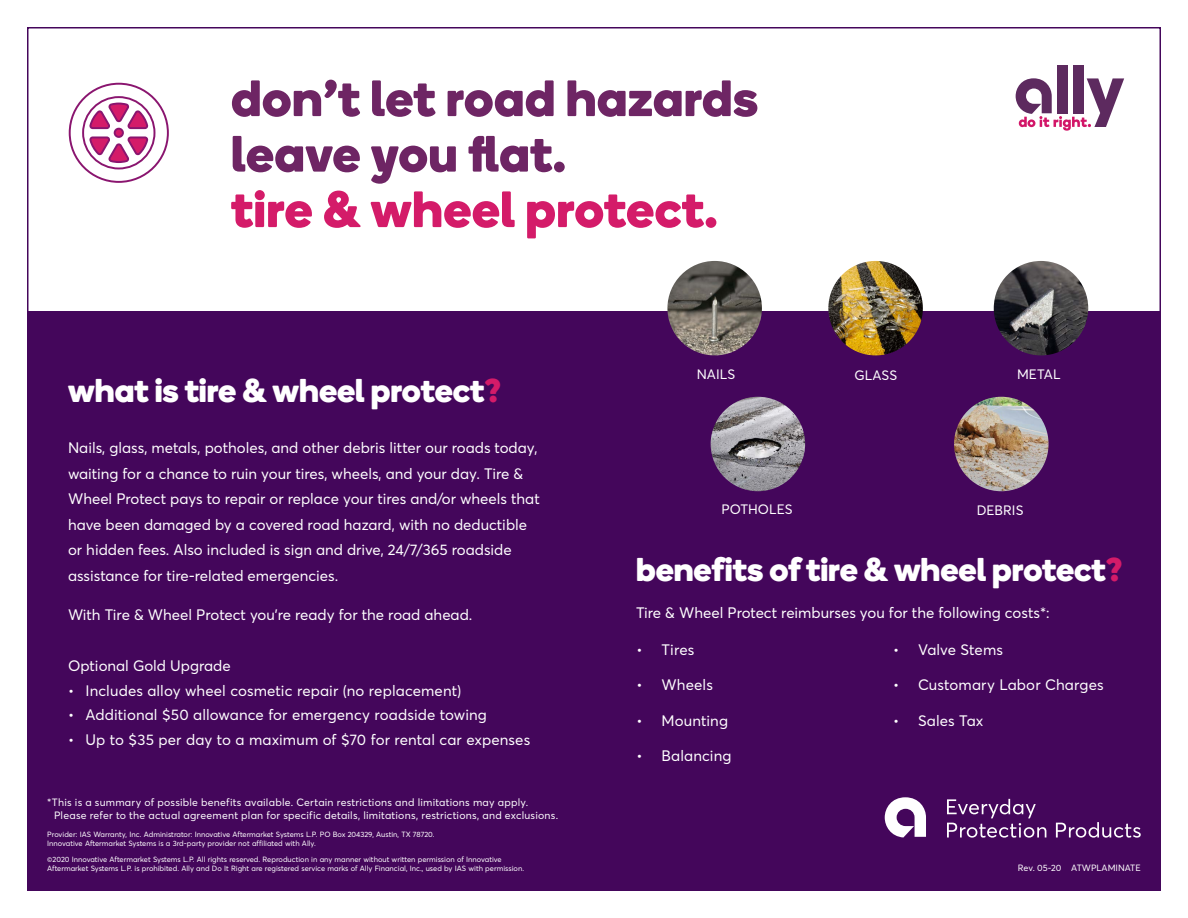
<style>
.page{position:relative;width:1188px;height:918px;background:#fff}
.page>*{position:absolute;margin:0;border:0;box-sizing:border-box;transform-origin:0 0}
.t1{font:700 51px/55.5px "Boing";letter-spacing:.01em;color:#6e2564}
.t2{font:700 33px "Boing";color:#fff}
.Body{font:15px/25.5px "Averta PE";color:#fff}
.Picture_Descriptions{font:13.5px "Averta PE";letter-spacing:.005em;color:#fff}
.p2{font:10.5px/12.6px "Averta PE";letter-spacing:.02em;color:#fff}
.part_number{font:9px "Averta PE";color:#fff}
.disclaimer{font:7.5px/9px "Averta PE";color:#fff}
.s1{color:#d41b69}
</style>
<div class="page">
<div style="left:1057px;top:65px;width:11px;height:49px;background:#5d2a5f"></div>
<div style="left:1073px;top:65px;width:11px;height:49px;background:#5d2a5f"></div>
<svg style="left:1016px;top:78px;width:108px;height:53px"></svg>
<div style="left:27px;top:311px;width:1134px;height:580px;background:#44065b"></div>
<svg style="left:68px;top:82px;width:101px;height:101px"></svg>
<svg style="left:947px;top:799px;width:99px;height:39px"></svg>
<svg style="left:1056px;top:822px;width:85px;height:16px"></svg>
<svg style="left:885px;top:797px;width:41px;height:41px"></svg>
<img style="left:667px;top:261px;width:95px;height:94px;border-radius:47px">
<img style="left:828px;top:261px;width:95px;height:94px;border-radius:47px">
<img style="left:994px;top:261px;width:94px;height:94px;border-radius:47px">
<img style="left:711px;top:397px;width:94px;height:94px;border-radius:47px">
<img style="left:954px;top:397px;width:95px;height:94px;border-radius:47px">
<h1 class="t1" style="left:231px;top:69px;width:529px">don’t let road hazards leave you flat.<br><span class="s1">tire &amp; wheel protect.</span></h1>
<h2 class="t2" style="left:68px;top:367px;width:435px">what is tire &amp; wheel protect<span class="s1">?</span></h2>
<p class="Body" style="left:68px;top:435px;width:473px">Nails, glass, metals, potholes, and other debris litter our roads today, waiting for a chance to ruin your tires, wheels, and your day. Tire &amp; Wheel Protect pays to repair or replace your tires and/or wheels that have been damaged by a covered road hazard, with no deductible</p>
<p class="Body" style="left:68px;top:537px;width:445px">or hidden fees. Also included is sign and drive, 24/7/365 roadside assistance for tire-related emergencies.</p>
<p class="Body" style="left:68px;top:601px;width:406px">With Tire &amp; Wheel Protect you’re ready for the road ahead.</p>
<p class="Body" style="left:68px;top:652px;width:164px">Optional Gold Upgrade</p>
<p class="Body" style="left:68px;top:677px;width:395px">• Includes alloy wheel cosmetic repair (no replacement)</p>
<p class="Body" style="left:68px;top:702px;width:420px">• Additional $50 allowance for emergency roadside towing</p>
<p class="Body" style="left:68px;top:727px;width:464px">• Up to $35 per day to a maximum of $70 for rental car expenses</p>
<p class="p2" style="left:54px;top:796px;width:506px;text-indent:-7px">*This is a summary of possible benefits available. Certain restrictions and limitations may apply.<br>Please refer to the actual agreement plan for specific details, limitations, restrictions, and exclusions.</p>
<p class="disclaimer" style="left:47px;top:830px;width:389px">Provider: IAS Warranty, Inc. Administrator: Innovative Aftermarket Systems L.P. PO Box 204329, Austin, TX 78720.<br>Innovative Aftermarket Systems is a 3rd-party provider not affiliated with Ally.</p>
<p class="disclaimer" style="left:47px;top:854px;width:478px">©2020 Innovative Aftermarket Systems L.P. All rights reserved. Reproduction in any manner without written permission of Innovative<br>Aftermarket Systems L.P. is prohibited. Ally and Do It Right are registered service marks of Ally Financial, Inc., used by IAS with permission.</p>
<p class="Picture_Descriptions" style="left:697px;top:365px;width:40px">NAILS</p>
<p class="Picture_Descriptions" style="left:854px;top:366px;width:44px">GLASS</p>
<p class="Picture_Descriptions" style="left:1017px;top:365px;width:45px">METAL</p>
<p class="Picture_Descriptions" style="left:722px;top:500px;width:73px">POTHOLES</p>
<p class="Picture_Descriptions" style="left:977px;top:501px;width:48px">DEBRIS</p>
<h2 class="t2" style="left:636px;top:546px;width:488px">benefits of tire &amp; wheel protect<span class="s1">?</span></h2>
<p class="Body" style="left:636px;top:599px;width:415px">Tire &amp; Wheel Protect reimburses you for the following costs*:</p>
<p class="Body" style="left:637px;top:637px;width:59px">• Tires</p>
<p class="Body" style="left:637px;top:672px;width:78px">• Wheels</p>
<p class="Body" style="left:637px;top:707px;width:93px">• Mounting</p>
<p class="Body" style="left:637px;top:742px;width:96px">• Balancing</p>
<p class="Body" style="left:893px;top:637px;width:111px">• Valve Stems</p>
<p class="Body" style="left:893px;top:672px;width:212px">• Customary Labor Charges</p>
<p class="Body" style="left:893px;top:707px;width:92px">• Sales Tax</p>
<p class="part_number" style="left:1018px;top:861px;width:124px">Rev. 05-20 ATWPLAMINATE</p>
</div>
